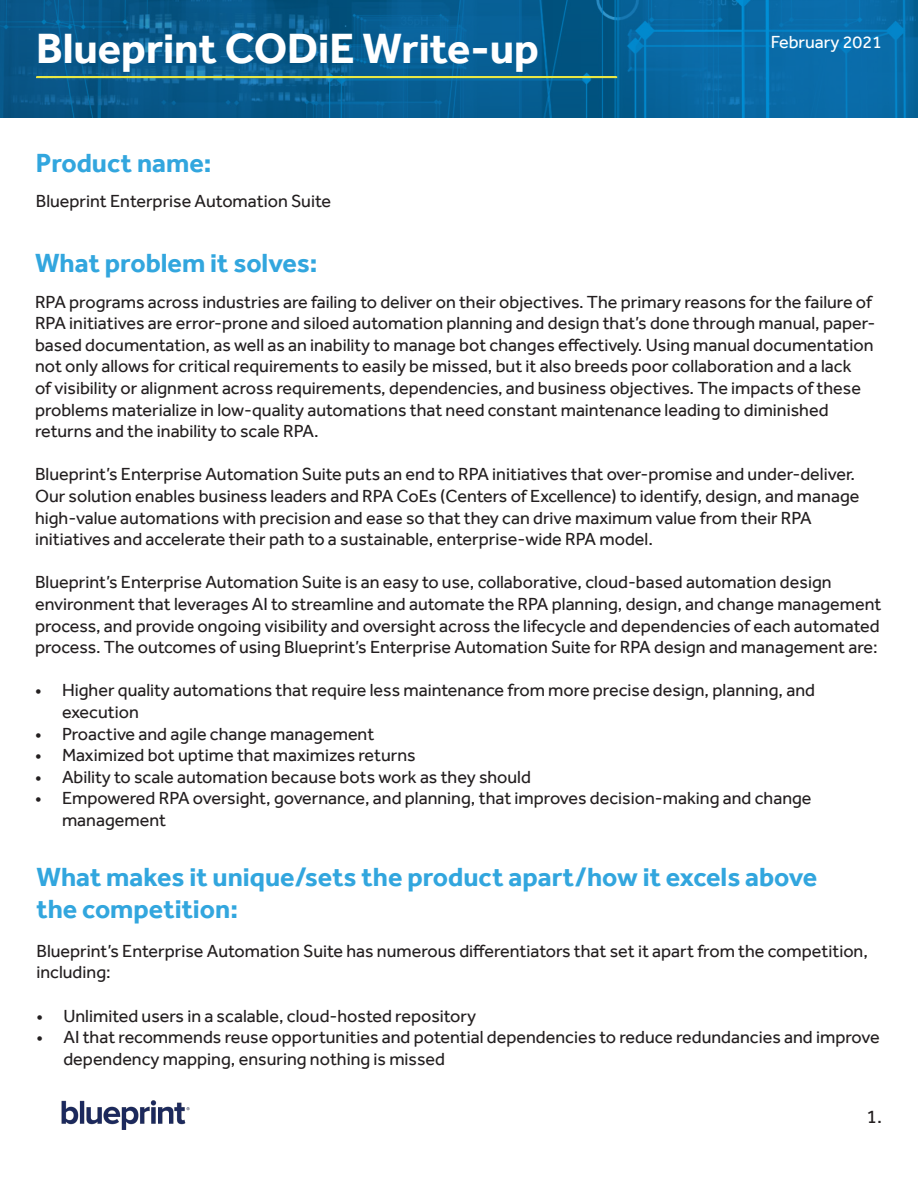
<style>
.page{position:relative;width:918px;height:1188px;background:#fff}
.page>*{position:absolute;margin:0;border:0;box-sizing:border-box;transform-origin:0 0}
.t1{font:700 43.5px "Effra";color:#fff}
.t2{font:700 27px/32.4px "Effra";color:#32a6de}
.t3{font:19.5px "Effra";color:#231f20}
.t4{font:18px/21.6px "Effra";color:#231f20}
.t5{font:18px "Effra";color:#fff}
</style>
<div class="page">
<svg style="left:0;top:0;width:918px;height:118px;background:#076095"></svg>
<img style="left:61px;top:1100px;width:129px;height:30px">
<div style="left:36px;top:76px;width:581px;height:2px;border:2px solid #e9e744"></div>
<p class="t1" style="left:36px;top:22px;width:504px">Blueprint CODiE Write-up</p>
<p class="t2" style="left:36px;top:146px;width:177px">Product name:</p>
<p class="t4" style="left:36px;top:190px;width:297px">Blueprint Enterprise Automation Suite</p>
<p class="t5" style="left:771px;top:31px;width:113px">February 2021</p>
<p class="t2" style="left:35px;top:247px;width:284px">What problem it solves:</p>
<p class="t4" style="left:35px;top:290px;width:842px">RPA programs across industries are failing to deliver on their objectives. The primary reasons for the failure of RPA initiatives are error-prone and siloed automation planning and design that’s done through manual, paper&shy;based documentation, as well as an inability to manage bot changes effectively. Using manual documentation not only allows for critical requirements to easily be missed, but it also breeds poor collaboration and a lack<br>of visibility or alignment across requirements, dependencies, and business objectives. The impacts of these problems materialize in low-quality automations that need constant maintenance leading to diminished returns and the inability to scale RPA.</p>
<p class="t4" style="left:35px;top:463px;width:826px">Blueprint’s Enterprise Automation Suite puts an end to RPA initiatives that over-promise and under-deliver.<br>Our solution enables business leaders and RPA CoEs (Centers of Excellence) to identify, design, and manage high-value automations with precision and ease so that they can drive maximum value from their RPA initiatives and accelerate their path to a sustainable, enterprise-wide RPA model.</p>
<p class="t4" style="left:35px;top:571px;width:848px">Blueprint’s Enterprise Automation Suite is an easy to use, collaborative, cloud-based automation design environment that leverages AI to streamline and automate the RPA planning, design, and change management process, and provide ongoing visibility and oversight across the lifecycle and dependencies of each automated process. The outcomes of using Blueprint’s Enterprise Automation Suite for RPA design and management are:</p>
<p class="t4" style="left:62px;top:679px;width:755px;text-indent:-27px">• Higher quality automations that require less maintenance from more precise design, planning, and execution</p>
<p class="t4" style="left:35px;top:722px;width:341px">• Proactive and agile change management</p>
<p class="t4" style="left:35px;top:744px;width:382px">• Maximized bot uptime that maximizes returns</p>
<p class="t4" style="left:35px;top:766px;width:498px">• Ability to scale automation because bots work as they should</p>
<p class="t4" style="left:62px;top:787px;width:751px;text-indent:-27px">• Empowered RPA oversight, governance, and planning, that improves decision-making and change management</p>
<p class="t2" style="left:36px;top:860px;width:782px">What makes it unique/sets the product apart/how it excels above the competition:</p>
<p class="t4" style="left:36px;top:940px;width:833px">Blueprint’s Enterprise Automation Suite has numerous differentiators that set it apart from the competition, including:</p>
<p class="t4" style="left:36px;top:1005px;width:441px">• Unlimited users in a scalable, cloud-hosted repository</p>
<p class="t4" style="left:63px;top:1026px;width:818px;text-indent:-27px">• AI that recommends reuse opportunities and potential dependencies to reduce redundancies and improve dependency mapping, ensuring nothing is missed</p>
<p class="t3" style="left:866px;top:1104px;width:17px">1.</p>
</div>
